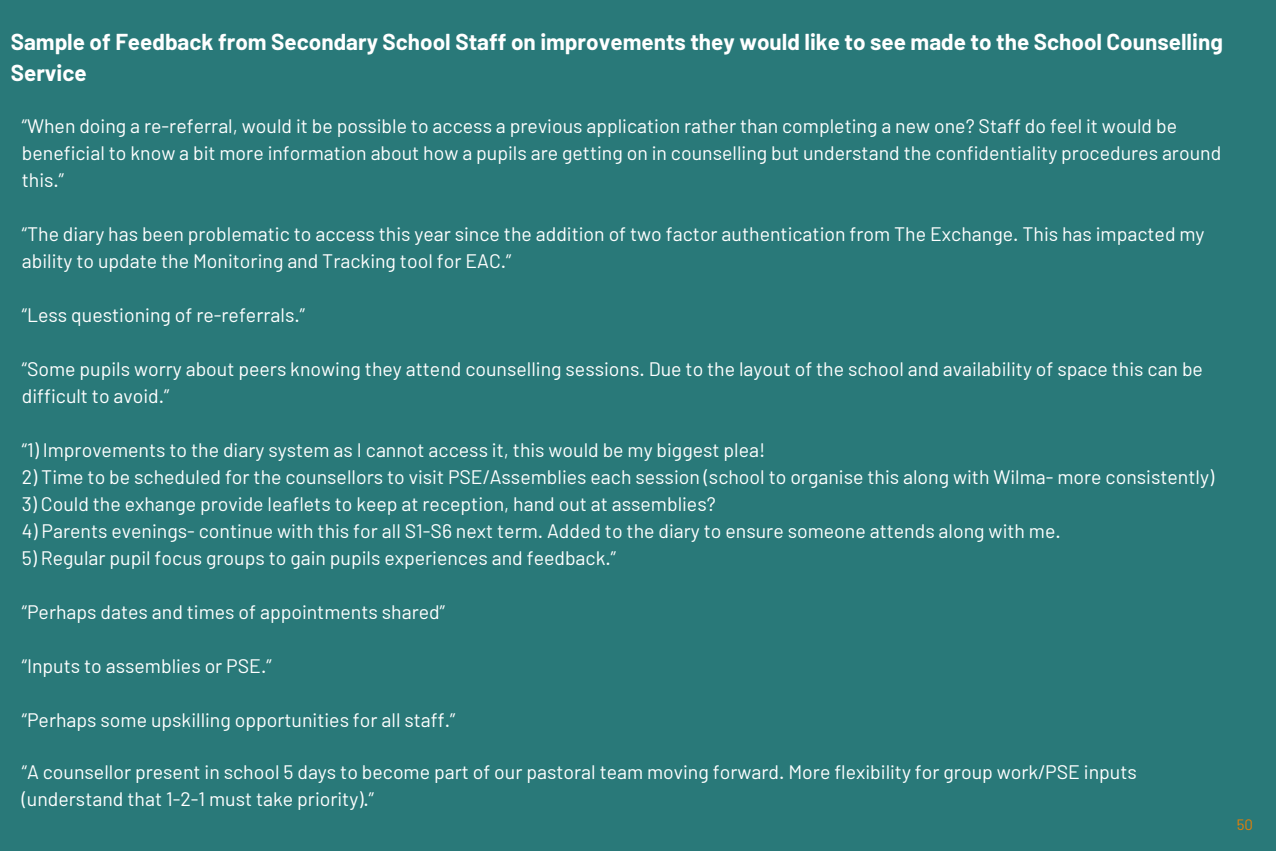
<style>
.page{position:relative;width:1276px;height:851px;background:#fff}
.page>*{position:absolute;margin:0;border:0;box-sizing:border-box;transform-origin:0 0}
.t1{font:700 22.5px/30.3px "Barlow";color:#fff}
.t2{font:19.5px/27px "Barlow";color:#fff}
.t3{font:15px "Barlow";color:#e67f06}
</style>
<div class="page">
<div style="left:0;top:0;width:1276px;height:850px;background:#297979"></div>
<h1 class="t1" style="left:11px;top:26px;width:1213px">Sample of Feedback from Secondary School Staff on improvements they would like to see made to the School Counselling<br>Service</h1>
<p class="t2" style="left:22px;top:111px;width:1201px">“When doing a re-referral, would it be possible to access a previous application rather than completing a new one? Staff do feel it would be beneficial to know a bit more information about how a pupils are getting on in counselling but understand the confidentiality procedures around this.”</p>
<p class="t2" style="left:22px;top:219px;width:1184px">“The diary has been problematic to access this year since the addition of two factor authentication from The Exchange. This has impacted my ability to update the Monitoring and Tracking tool for EAC.”</p>
<p class="t2" style="left:22px;top:300px;width:285px">“Less questioning of re-referrals.”</p>
<p class="t2" style="left:22px;top:354px;width:1182px">“Some pupils worry about peers knowing they attend counselling sessions. Due to the layout of the school and availability of space this can be difficult to avoid.”</p>
<p class="t2" style="left:22px;top:435px;width:745px">“1) Improvements to the diary system as I cannot access it, this would be my biggest plea!</p>
<p class="t2" style="left:22px;top:462px;width:1194px">2) Time to be scheduled for the counsellors to visit PSE/Assemblies each session (school to organise this along with Wilma- more consistently)</p>
<p class="t2" style="left:22px;top:489px;width:695px">3) Could the exhange provide leaflets to keep at reception, hand out at assemblies?</p>
<p class="t2" style="left:22px;top:516px;width:1040px">4) Parents evenings- continue with this for all S1-S6 next term. Added to the diary to ensure someone attends along with me.</p>
<p class="t2" style="left:22px;top:543px;width:596px">5) Regular pupil focus groups to gain pupils experiences and feedback.”</p>
<p class="t2" style="left:22px;top:597px;width:425px">“Perhaps dates and times of appointments shared”</p>
<p class="t2" style="left:22px;top:651px;width:251px">“Inputs to assemblies or PSE.”</p>
<p class="t2" style="left:22px;top:705px;width:435px">“Perhaps some upskilling opportunities for all staff.”</p>
<p class="t2" style="left:22px;top:757px;width:1116px">“A counsellor present in school 5 days to become part of our pastoral team moving forward. More flexibility for group work/PSE inputs (understand that 1-2-1 must take priority).”</p>
<p class="t3" style="left:1236px;top:815px;width:18px">50</p>
</div>
